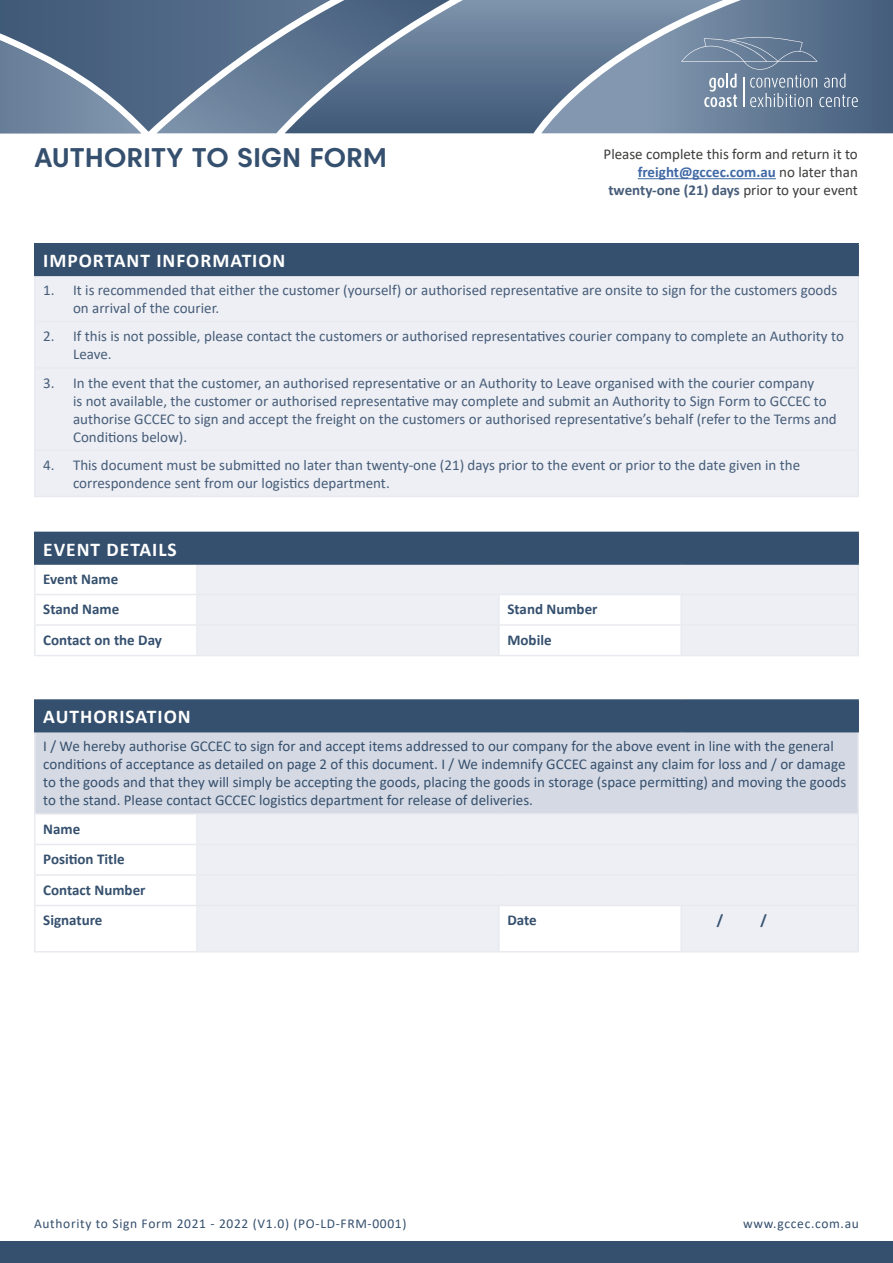
<style>
.page{position:relative;width:893px;height:1263px;background:#fff}
.page>*{position:absolute;margin:0;border:0;box-sizing:border-box;transform-origin:0 0}
.t1{font:700 27px "Caros Soft";color:#35506e}
.t2{font:700 19.5px "Calibri";letter-spacing:.05em;color:#fff}
.t3{font:15px/18px "Calibri";color:#475d79}
.t4{font:15px/18px "Calibri";color:#35506e}
.t5{font:15px/18px "Calibri";color:#3c3c3b;text-align:right}
.t6{font:700 15px/30.5px "Calibri";color:#35506e}
.t7{font:13.5px "Calibri";letter-spacing:.05em;color:#35506e}
.s1{font-weight:700;color:#3f68a5}
.s2{font-weight:700;color:#475d79}
</style>
<div class="page">
<svg style="left:723px;top:0;width:170px;height:133px;background:#566e8a"></svg>
<svg style="left:450px;top:0;width:273px;height:133px;background:#7389a1"></svg>
<div style="left:35px;top:700px;width:823px;height:32px;background:#35506e"></div>
<div style="left:35px;top:732px;width:823px;height:82px;background:#d5d9e3"></div>
<svg style="left:198px;top:815px;width:659px;height:136px;background:#eef0f4"></svg>
<hr style="left:34px;top:732px;width:2px;height:81px;background:#e9eaef">
<hr style="left:857px;top:732px;width:2px;height:81px;background:#e9eaef">
<hr style="left:34px;top:731px;width:163px;height:1px;background:#35506e">
<hr style="left:681px;top:731px;width:178px;height:1px;background:#35506e">
<hr style="left:34px;top:813px;width:163px;height:2px;background:#e9eaef">
<hr style="left:197px;top:813px;width:302px;height:2px;background:#e9eaef">
<hr style="left:499px;top:813px;width:182px;height:2px;background:#e9eaef">
<hr style="left:681px;top:813px;width:178px;height:2px;background:#e9eaef">
<hr style="left:34px;top:699px;width:163px;height:2px;background:#35506e">
<hr style="left:34px;top:701px;width:2px;height:30px;background:#35506e">
<hr style="left:197px;top:699px;width:302px;height:2px;background:#35506e">
<hr style="left:499px;top:699px;width:182px;height:2px;background:#35506e">
<hr style="left:681px;top:699px;width:178px;height:2px;background:#35506e">
<hr style="left:857px;top:701px;width:2px;height:30px;background:#35506e">
<hr style="left:34px;top:815px;width:2px;height:29px;background:#e9eaef">
<hr style="left:196px;top:815px;width:2px;height:29px;background:#e9eaef">
<hr style="left:857px;top:815px;width:2px;height:29px;background:#e9eaef">
<hr style="left:34px;top:844px;width:163px;height:1px;background:#e9eaef">
<hr style="left:34px;top:845px;width:2px;height:29px;background:#e9eaef">
<hr style="left:197px;top:844px;width:302px;height:1px;background:#e9eaef">
<hr style="left:196px;top:845px;width:2px;height:29px;background:#e9eaef">
<hr style="left:499px;top:844px;width:182px;height:1px;background:#e9eaef">
<hr style="left:681px;top:844px;width:178px;height:1px;background:#e9eaef">
<hr style="left:857px;top:845px;width:2px;height:29px;background:#e9eaef">
<hr style="left:34px;top:874px;width:163px;height:2px;background:#e9eaef">
<hr style="left:34px;top:876px;width:2px;height:29px;background:#e9eaef">
<hr style="left:197px;top:874px;width:302px;height:2px;background:#e9eaef">
<hr style="left:196px;top:876px;width:2px;height:29px;background:#e9eaef">
<hr style="left:499px;top:874px;width:182px;height:2px;background:#e9eaef">
<hr style="left:681px;top:874px;width:178px;height:2px;background:#e9eaef">
<hr style="left:857px;top:876px;width:2px;height:29px;background:#e9eaef">
<hr style="left:34px;top:905px;width:163px;height:1px;background:#e9eaef">
<hr style="left:34px;top:906px;width:2px;height:45px;background:#e9eaef">
<hr style="left:197px;top:905px;width:302px;height:1px;background:#e9eaef">
<hr style="left:196px;top:906px;width:2px;height:45px;background:#e9eaef">
<hr style="left:499px;top:905px;width:182px;height:1px;background:#e9eaef">
<hr style="left:498px;top:906px;width:2px;height:45px;background:#e9eaef">
<hr style="left:681px;top:905px;width:178px;height:1px;background:#e9eaef">
<hr style="left:680px;top:906px;width:2px;height:45px;background:#e9eaef">
<hr style="left:857px;top:906px;width:2px;height:45px;background:#e9eaef">
<hr style="left:34px;top:951px;width:163px;height:1px;background:#e9eaef">
<hr style="left:197px;top:951px;width:302px;height:1px;background:#e9eaef">
<hr style="left:499px;top:951px;width:182px;height:1px;background:#e9eaef">
<hr style="left:681px;top:951px;width:178px;height:1px;background:#e9eaef">
<svg style="left:0;top:0;width:450px;height:133px;background:#627993"></svg>
<svg style="left:681px;top:37px;width:177px;height:70px;background:#73879f"></svg>
<hr style="left:638px;top:178px;width:138px;height:1px;background:#3f68a5">
<div style="left:0;top:1242px;width:893px;height:21px;background:#35506e"></div>
<div style="left:35px;top:532px;width:823px;height:32px;background:#35506e"></div>
<svg style="left:198px;top:565px;width:659px;height:90px;fill:#edeff4"></svg>
<hr style="left:34px;top:532px;width:163px;height:1px;background:#35506e">
<hr style="left:34px;top:533px;width:2px;height:30px;background:#35506e">
<hr style="left:681px;top:532px;width:178px;height:1px;background:#35506e">
<hr style="left:857px;top:533px;width:2px;height:30px;background:#35506e">
<hr style="left:34px;top:565px;width:2px;height:29px;background:#e9eaef">
<hr style="left:196px;top:565px;width:2px;height:29px;background:#e9eaef">
<hr style="left:857px;top:565px;width:2px;height:29px;background:#e9eaef">
<hr style="left:34px;top:594px;width:163px;height:1px;background:#e9eaef">
<hr style="left:34px;top:595px;width:2px;height:29px;background:#e9eaef">
<hr style="left:197px;top:594px;width:302px;height:1px;background:#e9eaef">
<hr style="left:196px;top:595px;width:2px;height:29px;background:#e9eaef">
<hr style="left:499px;top:594px;width:182px;height:1px;background:#e9eaef">
<hr style="left:498px;top:595px;width:2px;height:29px;background:#e9eaef">
<hr style="left:681px;top:594px;width:178px;height:1px;background:#e9eaef">
<hr style="left:680px;top:595px;width:2px;height:29px;background:#e9eaef">
<hr style="left:857px;top:595px;width:2px;height:29px;background:#e9eaef">
<hr style="left:34px;top:624px;width:163px;height:2px;background:#e9eaef">
<hr style="left:34px;top:626px;width:2px;height:29px;background:#e9eaef">
<hr style="left:197px;top:624px;width:302px;height:2px;background:#e9eaef">
<hr style="left:196px;top:626px;width:2px;height:29px;background:#e9eaef">
<hr style="left:499px;top:624px;width:182px;height:2px;background:#e9eaef">
<hr style="left:498px;top:626px;width:2px;height:29px;background:#e9eaef">
<hr style="left:681px;top:624px;width:178px;height:2px;background:#e9eaef">
<hr style="left:680px;top:626px;width:2px;height:29px;background:#e9eaef">
<hr style="left:857px;top:626px;width:2px;height:29px;background:#e9eaef">
<hr style="left:34px;top:655px;width:163px;height:1px;background:#e9eaef">
<hr style="left:197px;top:655px;width:302px;height:1px;background:#e9eaef">
<hr style="left:499px;top:655px;width:182px;height:1px;background:#e9eaef">
<hr style="left:681px;top:655px;width:178px;height:1px;background:#e9eaef">
<hr style="left:34px;top:563px;width:163px;height:2px;background:#35506e">
<hr style="left:197px;top:563px;width:302px;height:2px;background:#35506e">
<hr style="left:499px;top:563px;width:182px;height:2px;background:#35506e">
<hr style="left:681px;top:563px;width:178px;height:2px;background:#35506e">
<div style="left:35px;top:244px;width:823px;height:31px;background:#35506e"></div>
<div style="left:36px;top:276px;width:821px;height:220px;background:#edeff4"></div>
<hr style="left:34px;top:276px;width:2px;height:45px;background:#e9eaef">
<hr style="left:857px;top:276px;width:2px;height:45px;background:#e9eaef">
<hr style="left:34px;top:321px;width:825px;height:1px;background:#e9eaef">
<hr style="left:34px;top:322px;width:2px;height:45px;background:#e9eaef">
<hr style="left:857px;top:322px;width:2px;height:45px;background:#e9eaef">
<hr style="left:34px;top:367px;width:825px;height:2px;background:#e9eaef">
<hr style="left:34px;top:369px;width:2px;height:80px;background:#e9eaef">
<hr style="left:857px;top:369px;width:2px;height:80px;background:#e9eaef">
<hr style="left:34px;top:449px;width:825px;height:2px;background:#e9eaef">
<hr style="left:34px;top:451px;width:2px;height:45px;background:#e9eaef">
<hr style="left:857px;top:451px;width:2px;height:45px;background:#e9eaef">
<hr style="left:34px;top:496px;width:825px;height:1px;background:#e9eaef">
<hr style="left:34px;top:243px;width:825px;height:1px;background:#35506e">
<hr style="left:34px;top:244px;width:2px;height:31px;background:#35506e">
<hr style="left:857px;top:244px;width:2px;height:31px;background:#35506e">
<hr style="left:34px;top:275px;width:825px;height:1px;background:#35506e">
<h1 class="t1" style="left:34px;top:140px;width:355px">AUTHORITY TO SIGN FORM</h1>
<p class="t5" style="left:604px;top:145px;width:256px">Please complete this form and return it to <span class="s1">freight@gccec.com.au</span> no later than <span class="s2">twenty-one (21) days</span> prior to your event</p>
<h2 class="t2" style="left:43px;top:247px;width:244px">IMPORTANT INFORMATION</h2>
<p class="t3" style="left:73px;top:281px;width:766px;text-indent:-30px">1. It is recommended that either the customer (yourself) or authorised representative are onsite to sign for the customers goods on arrival of the courier.</p>
<p class="t3" style="left:73px;top:327px;width:772px;text-indent:-30px">2. If this is not possible, please contact the customers or authorised representatives courier company to complete an Authority to<br>Leave.</p>
<p class="t3" style="left:73px;top:373px;width:765px;text-indent:-30px">3. In the event that the customer, an authorised representative or an Authority to Leave organised with the courier company<br>is not available, the customer or authorised representative may complete and submit an Authority to Sign Form to GCCEC to authorise GCCEC to sign and accept the freight on the customers or authorised representative’s behalf (refer to the Terms and Conditions below).</p>
<p class="t3" style="left:73px;top:456px;width:729px;text-indent:-30px">4. This document must be submitted no later than twenty-one (21) days prior to the event or prior to the date given in the correspondence sent from our logistics department.</p>
<h2 class="t2" style="left:43px;top:535px;width:135px">EVENT DETAILS</h2>
<p class="t6" style="left:43px;top:563px;width:78px">Event Name<br>Stand Name</p>
<p class="t6" style="left:507px;top:594px;width:92px">Stand Number</p>
<p class="t6" style="left:43px;top:624px;width:120px">Contact on the Day</p>
<p class="t6" style="left:507px;top:624px;width:46px">Mobile</p>
<h2 class="t2" style="left:43px;top:703px;width:149px">AUTHORISATION</h2>
<p class="t4" style="left:43px;top:737px;width:805px">I / We hereby authorise GCCEC to sign for and accept items addressed to our company for the above event in line with the general conditions of acceptance as detailed on page 2 of this document. I / We indemnify GCCEC against any claim for loss and / or damage to the goods and that they will simply be accepting the goods, placing the goods in storage (space permitting) and moving the goods to the stand. Please contact GCCEC logistics department for release of deliveries.</p>
<p class="t6" style="left:43px;top:813px;width:104px">Name<br>Position Title<br>Contact Number<br>Signature</p>
<p class="t6" style="left:507px;top:905px;width:31px">Date</p>
<p class="t6" style="left:717px;top:905px;width:8px">/</p>
<p class="t6" style="left:760px;top:905px;width:8px">/</p>
<p class="t7" style="left:34px;top:1214px;width:374px">Authority to Sign Form 2021 - 2022 (V1.0) (PO-LD-FRM-0001)</p>
<p class="t7" style="left:743px;top:1214px;width:117px">www.gccec.com.au</p>
</div>
